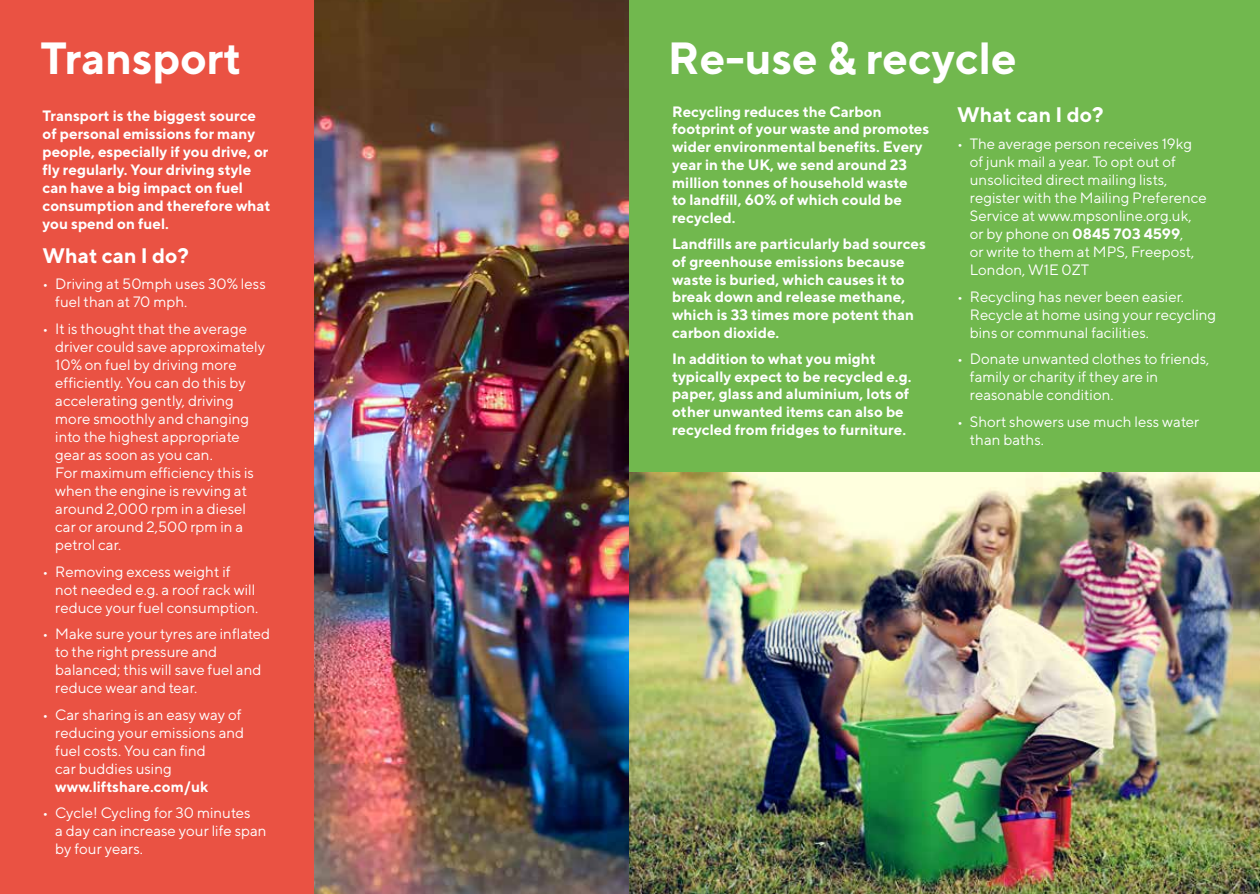
<style>
.page{position:relative;width:1260px;height:894px;background:#fff}
.page>*{position:absolute;margin:0;border:0;box-sizing:border-box;transform-origin:0 0}
.t1{font:700 45px "TT Norms";color:#fff}
.t2{font:700 21px "TT Norms";color:#fff}
.t3{font:15px/18px "TT Norms";color:#fff}
.t4{font:700 15px/17.7px "TT Norms";color:#fff}
.s1{font-weight:700}
</style>
<div class="page">
<div style="left:0;top:0;width:315px;height:893px;background:#ea5243"></div>
<img style="left:315px;top:0;width:314px;height:893px">
<div style="left:629px;top:0;width:630px;height:472px;background:#71b84e"></div>
<img style="left:629px;top:472px;width:630px;height:421px">
<h1 class="t1" style="left:40px;top:30px;width:203px">Transport</h1>
<p class="t4" style="left:42px;top:106px;width:230px">Transport is the biggest source of personal emissions for many people, especially if you drive, or fly regularly. Your driving style can have a big impact on fuel consumption and therefore what you spend on fuel.</p>
<h2 class="t2" style="left:42px;top:242px;width:148px">What can I do?</h2>
<p class="t3" style="left:55px;top:274px;width:212px;text-indent:-13px">• Driving at 50mph uses 30% less fuel than at 70 mph.</p>
<p class="t3" style="left:55px;top:319px;width:211px;text-indent:-13px">• It is thought that the average driver could save approximately<br>10% on fuel by driving more efficiently. You can do this by accelerating gently, driving more smoothly and changing into the highest appropriate gear as soon as you can.<br>For maximum efficiency this is when the engine is revving at around 2,000 rpm in a diesel car or around 2,500 rpm in a petrol car.</p>
<p class="t3" style="left:55px;top:561px;width:205px;text-indent:-13px">• Removing excess weight if<br>not needed e.g. a roof rack will reduce your fuel consumption.</p>
<p class="t3" style="left:55px;top:624px;width:216px;text-indent:-13px">• Make sure your tyres are inflated to the right pressure and balanced; this will save fuel and reduce wear and tear.</p>
<p class="t3" style="left:55px;top:704px;width:190px;text-indent:-13px">• Car sharing is an easy way of reducing your emissions and fuel costs. You can find<br>car buddies using</p>
<p class="t4" style="left:55px;top:777px;width:154px">www.liftshare.com/uk</p>
<p class="t3" style="left:55px;top:803px;width:213px;text-indent:-13px">• Cycle! Cycling for 30 minutes<br>a day can increase your life span by four years.</p>
<h1 class="t1" style="left:668px;top:30px;width:350px">Re-use &amp; recycle</h1>
<p class="t4" style="left:672px;top:102px;width:259px">Recycling reduces the Carbon footprint of your waste and promotes wider environmental benefits. Every year in the UK, we send around 23 million tonnes of household waste<br>to landfill, 60% of which could be recycled.</p>
<p class="t4" style="left:672px;top:234px;width:255px">Landfills are particularly bad sources of greenhouse emissions because waste is buried, which causes it to break down and release methane, which is 33 times more potent than carbon dioxide.</p>
<p class="t4" style="left:672px;top:349px;width:241px">In addition to what you might typically expect to be recycled e.g. paper, glass and aluminium, lots of other unwanted items can also be recycled from fridges to furniture.</p>
<h2 class="t2" style="left:957px;top:102px;width:148px">What can I do?</h2>
<p class="t3" style="left:969px;top:134px;width:238px;text-indent:-13px">• The average person receives 19kg of junk mail a year. To opt out of unsolicited direct mailing lists, register with the Mailing Preference<br>Service at www.mpsonline.org.uk, or by phone on <span class="s1">0845 703 4599</span>,<br>or write to them at MPS, Freepost,<br>London, W1E 0ZT</p>
<p class="t3" style="left:969px;top:287px;width:248px;text-indent:-13px">• Recycling has never been easier.<br>Recycle at home using your recycling bins or communal facilities.</p>
<p class="t3" style="left:969px;top:349px;width:241px;text-indent:-13px">• Donate unwanted clothes to friends, family or charity if they are in reasonable condition.</p>
<p class="t3" style="left:969px;top:412px;width:231px;text-indent:-13px">• Short showers use much less water than baths.</p>
</div>
